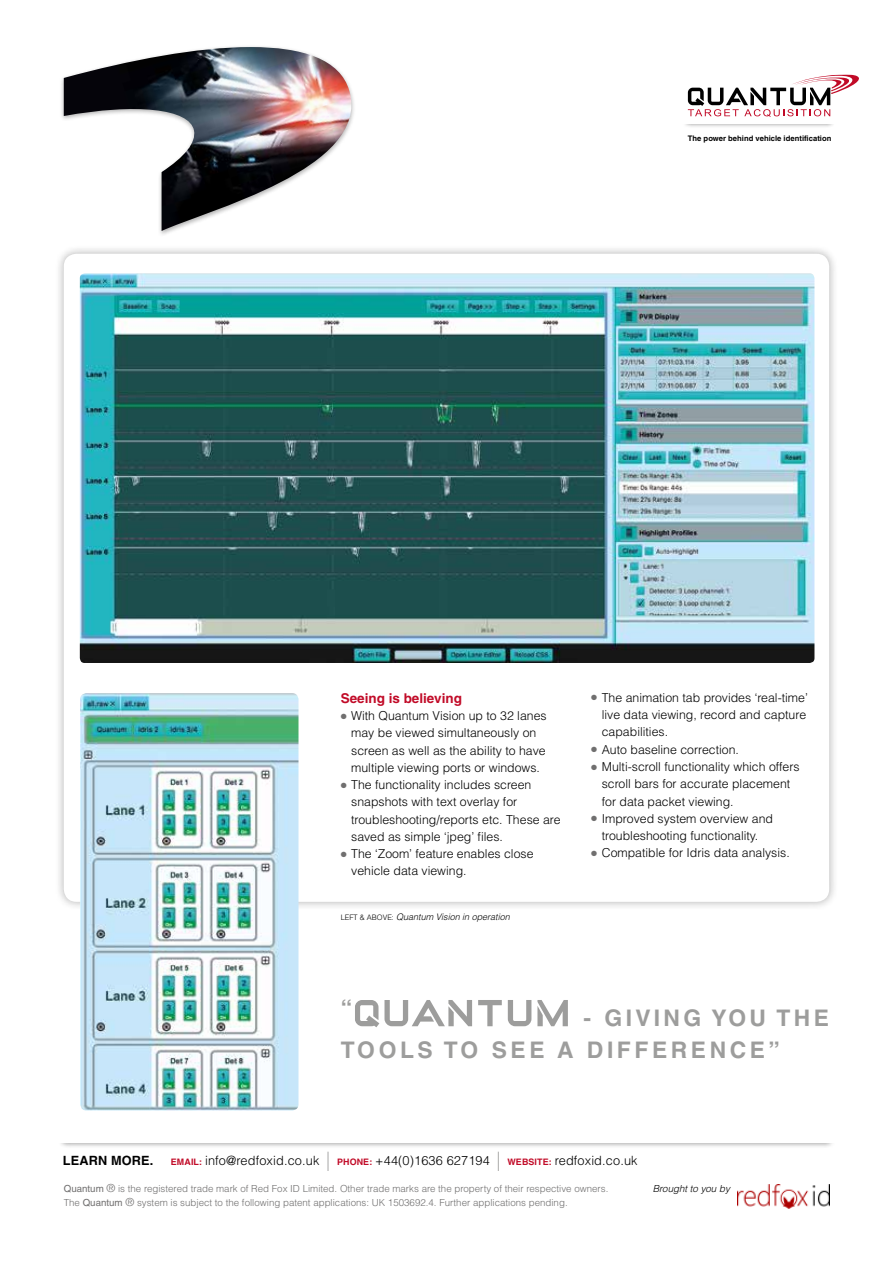
<style>
.page{position:relative;width:893px;height:1263px;background:#fff}
.page>*{position:absolute;margin:0;border:0;box-sizing:border-box;transform-origin:0 0}
.t1{font:700 22.95px/31px "Helvetica LT Std";letter-spacing:.155em;color:#9d9d9c}
.t2{font:700 13.5px "Helvetica LT Std";color:#c10a27}
.t3{font:300 12.75px "Helvetica LT Std";letter-spacing:.01em;color:#000}
.t4{font:700 12.75px "Helvetica LT Std";letter-spacing:.01em;color:#000}
.t5{font:300 12.3px/17.2px "Helvetica LT Std";color:#000}
.t6{font:300 9.75px/13.5px "Helvetica LT Std";color:#706f6f}
.t7{font:italic 300 9.75px "Helvetica LT Std";color:#000}
.t8{font:italic 300 9px "Helvetica LT Std";color:#000}
.t9{font:700 7.65px "Helvetica LT Std";letter-spacing:.005em;color:#000}
.s1{color:#706f6f}
.s2{font-style:normal;font-size:7.5px}
.s3{font-weight:700;font-size:9px;color:#c10a27}
.s4{font-size:26.85px;color:#727271}
.s5{font-weight:400}
.s6{font-size:11.1px}
</style>
<div class="page">
<img style="left:738px;top:1185px;width:91px;height:23px">
<div style="left:58px;top:1120px;width:777px;height:28px;background:#000;opacity:.5"></div>
<div style="left:36px;top:1113px;width:804px;height:29px;background:#fff"></div>
<div style="left:55px;top:245px;width:783px;height:666px;background:#000;opacity:.3"></div>
<div style="left:64px;top:254px;width:765px;height:648px;background:#fff;border-radius:13px"></div>
<img style="left:64px;top:47px;width:290px;height:184px">
<div style="left:682px;top:110px;width:154px;height:19px;background:#000;opacity:.5"></div>
<div style="left:672px;top:98px;width:175px;height:26px;background:#fff"></div>
<svg style="left:688px;top:74px;width:171px;height:43px"></svg>
<img style="left:81px;top:274px;width:733px;height:388px">
<div style="left:74px;top:267px;width:747px;height:402px;border:6px solid #fff;border-radius:8px"></div>
<img style="left:80px;top:693px;width:218px;height:417px">
<svg style="left:537px;top:1000px;width:31px;height:26px"></svg>
<svg style="left:508px;top:1000px;width:23px;height:26px"></svg>
<svg style="left:478px;top:1000px;width:24px;height:26px"></svg>
<svg style="left:355px;top:1000px;width:117px;height:27px"></svg>
<p class="t9" style="left:688px;top:134px;width:145px">The power behind vehicle identification</p>
<p class="t2" style="left:341px;top:690px;width:123px">Seeing is believing</p>
<p class="t5" style="left:351px;top:707px;width:197px;text-indent:-10px"><span class="s1">●</span> With Quantum Vision up to 32 lanes may be viewed simultaneously on screen as well as the ability to have multiple viewing ports or windows.</p>
<p class="t5" style="left:351px;top:776px;width:211px;text-indent:-10px"><span class="s1">●</span> The functionality includes screen snapshots with text overlay for troubleshooting/reports etc. These are saved as simple ‘jpeg’ files.</p>
<p class="t5" style="left:351px;top:845px;width:184px;text-indent:-10px"><span class="s1">●</span> The ‘Zoom’ feature enables close vehicle data viewing.</p>
<p class="t8" style="left:341px;top:911px;width:170px"><span class="s2">LEFT &amp; ABOVE:</span> Quantum Vision in operation</p>
<p class="t5" style="left:602px;top:689px;width:207px;text-indent:-10px"><span class="s1">●</span> The animation tab provides ‘real-time’ live data viewing, record and capture capabilities.</p>
<p class="t5" style="left:591px;top:741px;width:149px"><span class="s1">●</span> Auto baseline correction.</p>
<p class="t5" style="left:602px;top:758px;width:199px;text-indent:-10px"><span class="s1">●</span> Multi-scroll functionality which offers scroll bars for accurate placement for data packet viewing.</p>
<p class="t5" style="left:591px;top:810px;width:183px;text-align:center"><span class="s1">●</span> Improved system overview and troubleshooting functionality.</p>
<p class="t5" style="left:591px;top:844px;width:200px"><span class="s1">●</span> Compatible for Idris data analysis.</p>
<h1 class="t1" style="left:341px;top:992px;width:13px">“</h1>
<h1 class="t1" style="left:341px;top:1002px;width:490px;text-indent:243px">- GIVING YOU THE<br>TOOLS TO SEE A DIFFERENCE”</h1>
<p class="t4" style="left:63px;top:1153px;width:92px">LEARN MORE.</p>
<p class="t3" style="left:171px;top:1153px;width:468px"><span class="s3">EMAIL:</span> info@redfoxid.co.uk <span class="s4">l</span> <span class="s3">PHONE:</span> +44(0)1636 627194 <span class="s4">l</span> <span class="s3">WEBSITE:</span> redfoxid.co.uk</p>
<p class="t6" style="left:64px;top:1182px;width:546px"><span class="s5">Quantum</span> <span class="s6">®</span> is the registered trade mark of Red Fox ID Limited. Other trade marks are the property of their respective owners.<br>The <span class="s5">Quantum</span> <span class="s6">®</span> system is subject to the following patent applications: UK 1503692.4. Further applications pending.</p>
<p class="t7" style="left:653px;top:1183px;width:79px">Brought to you by</p>
</div>
